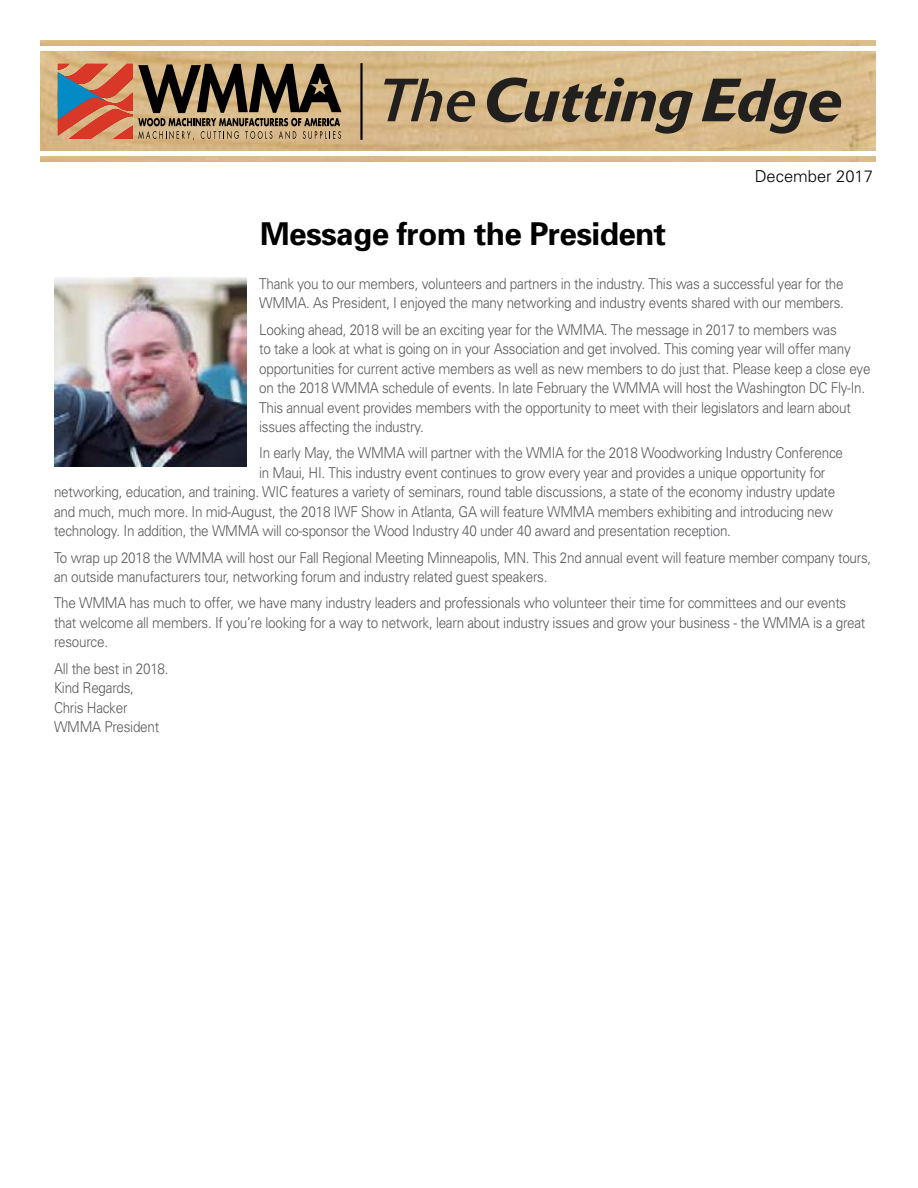
<style>
.page{position:relative;width:918px;height:1188px;background:#fff}
.page>*{position:absolute;margin:0;border:0;box-sizing:border-box;transform-origin:0 0}
.t1{font:italic 500 60.3px "Delta";color:#221f1f}
.t2{font:700 31.5px "Univers";letter-spacing:-.02em;color:#000}
.t3{font:300 16.5px "Univers";color:#000}
.t4{font:300 15px/19.5px "Univers";letter-spacing:-.02em;color:#58595b;scale:.9 1}
.s1{font-weight:400}
</style>
<div class="page">
<img style="left:40px;top:52px;width:836px;height:99px">
<hr style="left:360px;top:63px;width:3px;height:77px;background:#000">
<svg style="left:58px;top:64px;width:283px;height:76px;background:#917056"></svg>
<img style="left:54px;top:277px;width:192px;height:189px">
<h1 class="t1" style="left:378px;top:64px;width:466px"><span class="s1">The</span>Cutting Edge</h1>
<p class="t3" style="left:755px;top:166px;width:120px">December 2017</p>
<h2 class="t2" style="left:260px;top:215px;width:408px">Message from the President</h2>
<p class="t4" style="left:259px;top:274px;width:651px">Thank you to our members, volunteers and partners in the industry. This was a successful year for the<br>WMMA. As President, I enjoyed the many networking and industry events shared with our members.</p>
<p class="t4" style="left:259px;top:320px;width:681px">Looking ahead, 2018 will be an exciting year for the WMMA. The message in 2017 to members was<br>to take a look at what is going on in your Association and get involved. This coming year will offer many opportunities for current active members as well as new members to do just that. Please keep a close eye on the 2018 WMMA schedule of events. In late February the WMMA will host the Washington DC Fly-In.<br>This annual event provides members with the opportunity to meet with their legislators and learn about issues affecting the industry.</p>
<p class="t4" style="left:259px;top:443px;width:650px">In early May, the WMMA will partner with the WMIA for the 2018 Woodworking Industry Conference</p>
<p class="t4" style="left:259px;top:463px;width:631px">in Maui, HI. This industry event continues to grow every year and provides a unique opportunity for</p>
<p class="t4" style="left:54px;top:482px;width:870px">networking, education, and training. WIC features a variety of seminars, round table discussions, a state of the economy industry update</p>
<p class="t4" style="left:54px;top:502px;width:867px">and much, much more. In mid-August, the 2018 IWF Show in Atlanta, GA will feature WMMA members exhibiting and introducing new</p>
<p class="t4" style="left:54px;top:521px;width:754px">technology. In addition, the WMMA will co-sponsor the Wood Industry 40 under 40 award and presentation reception.</p>
<p class="t4" style="left:54px;top:548px;width:910px">To wrap up 2018 the WMMA will host our Fall Regional Meeting Minneapolis, MN. This 2nd annual event will feature member company tours, an outside manufacturers tour, networking forum and industry related guest speakers.</p>
<p class="t4" style="left:54px;top:593px;width:903px">The WMMA has much to offer, we have many industry leaders and professionals who volunteer their time for committees and our events that welcome all members. If you’re looking for a way to network, learn about industry issues and grow your business - the WMMA is a great resource.</p>
<p class="t4" style="left:54px;top:659px;width:129px">All the best in 2018.<br>Kind Regards,<br>Chris Hacker<br>WMMA President</p>
</div>
